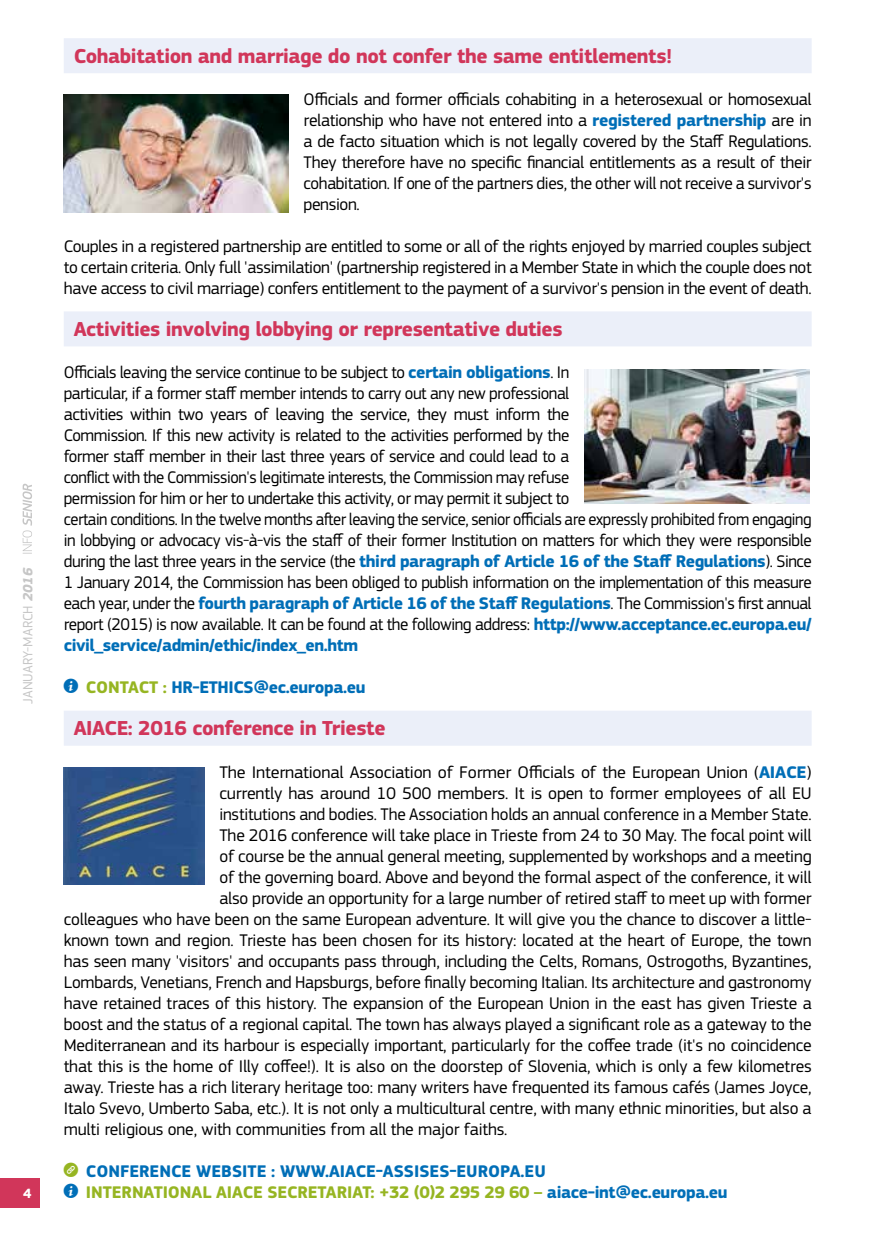
<style>
.page{position:relative;width:874px;height:1241px;background:#fff}
.page>*{position:absolute;margin:0;border:0;box-sizing:border-box;transform-origin:0 0}
.t1{font:700 21px "EC Square Sans Pro";letter-spacing:-.02em;color:#d1365a}
.t2{font:17.5px/21px "EC Square Sans Pro";letter-spacing:-.01em;color:#000;text-align:justify}
.t3{font:700 17.5px/21px "EC Square Sans Pro";letter-spacing:-.005em;color:#006eb7}
.t4{font:14px "EC Square Sans Pro";color:#c6c6c6}
.t5{font:700 14px "EC Square Sans Pro";color:#fff}
.s1{font-weight:700;font-style:italic}
.s2{font-weight:700;color:#006eb7}
.s3{font-family:"s Tmedia";font-weight:400}
.s4{color:#96b522}
.s5{font-family:"s Tmedia";font-weight:400;color:#96b522}
</style>
<div class="page">
<div style="left:0;top:1177px;width:40px;height:30px;background:#d1365a"></div>
<svg style="left:23px;top:483px;width:9px;height:70px"></svg>
<div style="left:64px;top:38px;width:747px;height:35px;background:#ebeff9"></div>
<div style="left:64px;top:311px;width:747px;height:35px;background:#ebeff9"></div>
<div style="left:64px;top:710px;width:747px;height:35px;background:#ebeff9"></div>
<img style="left:64px;top:95px;width:224px;height:117px">
<img style="left:64px;top:767px;width:140px;height:117px">
<img style="left:584px;top:370px;width:224px;height:133px">
<p class="t4" style="left:20px;top:703px;width:137px;rotate:-90deg">JANUARY-MARCH <span class="s1">2016</span></p>
<p class="t5" style="left:23px;top:1184px;width:10px">4</p>
<p class="t1" style="left:74px;top:44px;width:600px">Cohabitation and marriage do not confer the same entitlements!</p>
<p class="t2" style="left:303px;top:89px;width:509px">Officials and former officials cohabiting in a heterosexual or homosexual relationship who have not entered into a <span class="s2">registered partnership</span> are in a de facto situation which is not legally covered by the Staff Regulations.<br>They therefore have no specific financial entitlements as a result of their cohabitation. If one of the partners dies, the other will not receive a survivor's pension.</p>
<p class="t2" style="left:64px;top:236px;width:749px">Couples in a registered partnership are entitled to some or all of the rights enjoyed by married couples subject to certain criteria. Only full 'assimilation' (partnership registered in a Member State in which the couple does not have access to civil marriage) confers entitlement to the payment of a survivor's pension in the event of death.</p>
<p class="t1" style="left:74px;top:317px;width:490px">Activities involving lobbying or representative duties</p>
<p class="t2" style="left:64px;top:362px;width:749px;text-align:left">Officials leaving the service continue to be subject to <span class="s2">certain obligations</span>. In<br>particular, if a former staff member intends to carry out any new professional<br>activities within two years of leaving the service, they must inform the<br>Commission. If this new activity is related to the activities performed by the<br>former staff member in their last three years of service and could lead to a<br>conflict with the Commission's legitimate interests, the Commission may refuse<br>permission for him or her to undertake this activity, or may permit it subject to<br>certain conditions. In the twelve months after leaving the service, senior officials are expressly prohibited from engaging in lobbying or advocacy vis-à-vis the staff of their former Institution on matters for which they were responsible during the last three years in the service (the <span class="s2">third paragraph of Article 16 of the Staff Regulations</span>). Since 1 January 2014, the Commission has been obliged to publish information on the implementation of this measure each year, under the <span class="s2">fourth paragraph of Article 16 of the Staff Regulations</span>. The Commission's first annual report (2015) is now available. It can be found at the following address: <span class="s2">http://www.acceptance.ec.europa.eu/ civil_service/admin/ethic/index_en.htm</span></p>
<p class="t3" style="left:64px;top:677px;width:303px"><span class="s3">i</span> <span class="s4">CONTACT :</span> HR-ETHICS@ec.europa.eu</p>
<p class="t1" style="left:74px;top:716px;width:313px">AIACE: 2016 conference in Trieste</p>
<p class="t2" style="left:219px;top:761px;width:593px">The International Association of Former Officials of the European Union (<span class="s2">AIACE</span>)</p>
<p class="t2" style="left:219px;top:782px;width:593px">currently has around 10 500 members. It is open to former employees of all EU</p>
<p class="t2" style="left:219px;top:803px;width:593px">institutions and bodies. The Association holds an annual conference in a Member State.</p>
<p class="t2" style="left:219px;top:824px;width:593px">The 2016 conference will take place in Trieste from 24 to 30 May. The focal point will</p>
<p class="t2" style="left:219px;top:845px;width:593px">of course be the annual general meeting, supplemented by workshops and a meeting</p>
<p class="t2" style="left:219px;top:866px;width:593px">of the governing board. Above and beyond the formal aspect of the conference, it will</p>
<p class="t2" style="left:219px;top:887px;width:593px">also provide an opportunity for a large number of retired staff to meet up with former</p>
<p class="t2" style="left:64px;top:908px;width:749px">colleagues who have been on the same European adventure. It will give you the chance to discover a little-</p>
<p class="t2" style="left:64px;top:929px;width:748px">known town and region. Trieste has been chosen for its history: located at the heart of Europe, the town</p>
<p class="t2" style="left:64px;top:950px;width:748px">has seen many 'visitors' and occupants pass through, including the Celts, Romans, Ostrogoths, Byzantines,</p>
<p class="t2" style="left:64px;top:971px;width:749px">Lombards, Venetians, French and Hapsburgs, before finally becoming Italian. Its architecture and gastronomy</p>
<p class="t2" style="left:64px;top:992px;width:749px">have retained traces of this history. The expansion of the European Union in the east has given Trieste a</p>
<p class="t2" style="left:64px;top:1013px;width:749px">boost and the status of a regional capital. The town has always played a significant role as a gateway to the</p>
<p class="t2" style="left:64px;top:1034px;width:749px">Mediterranean and its harbour is especially important, particularly for the coffee trade (it's no coincidence</p>
<p class="t2" style="left:64px;top:1055px;width:749px">that this is the home of Illy coffee!). It is also on the doorstep of Slovenia, which is only a few kilometres</p>
<p class="t2" style="left:64px;top:1076px;width:749px">away. Trieste has a rich literary heritage too: many writers have frequented its famous cafés (James Joyce,</p>
<p class="t2" style="left:64px;top:1097px;width:749px">Italo Svevo, Umberto Saba, etc.). It is not only a multicultural centre, with many ethnic minorities, but also a</p>
<p class="t2" style="left:64px;top:1118px;width:445px">multi religious one, with communities from all the major faiths.</p>
<p class="t3" style="left:64px;top:1160px;width:665px"><span class="s5">l</span> CONFERENCE WEBSITE : WWW.AIACE-ASSISES-EUROPA.EU<br><span class="s3">i</span> <span class="s4">INTERNATIONAL AIACE SECRETARIAT: +32 (0)2 295 29 60 –</span> aiace-int@ec.europa.eu</p>
</div>
